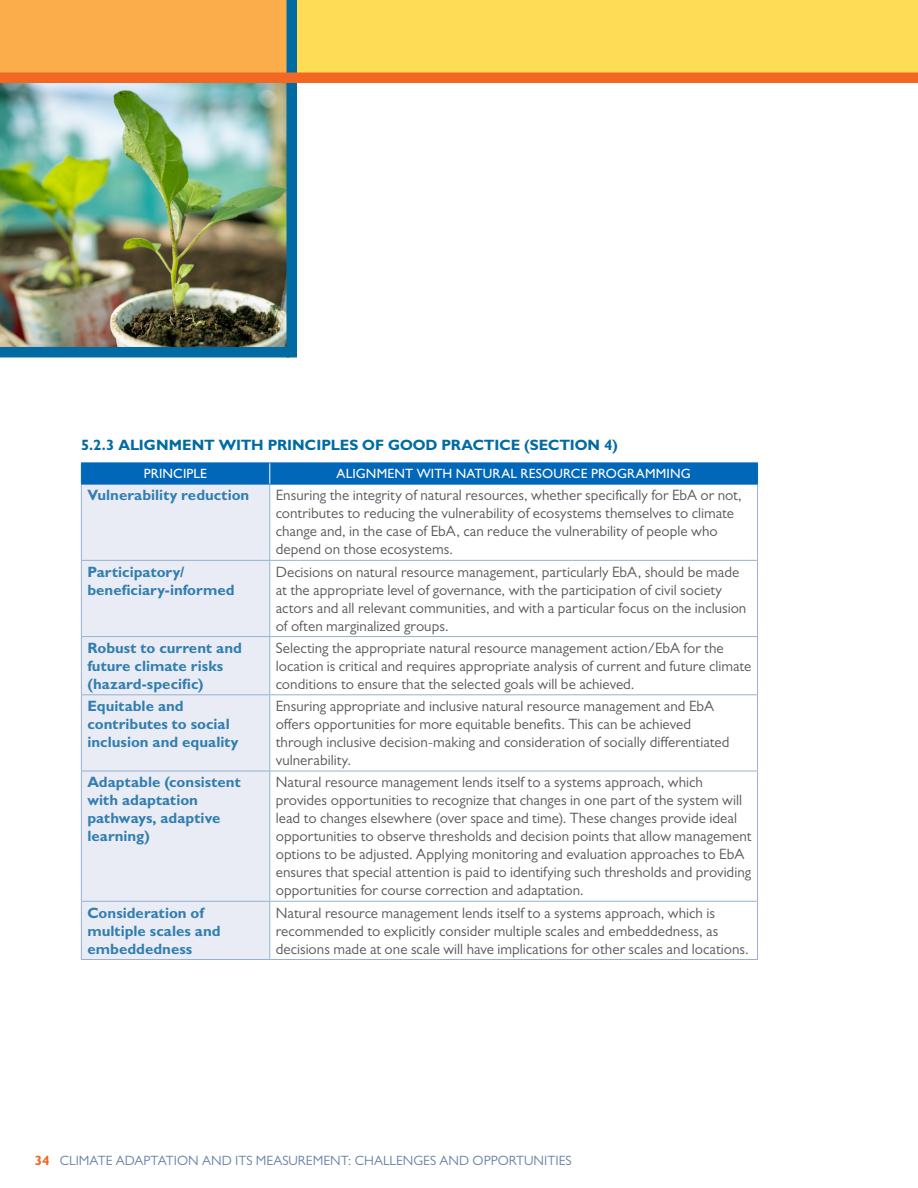
<style>
.page{position:relative;width:918px;height:1188px;background:#fff}
.page>*{position:absolute;margin:0;border:0;box-sizing:border-box;transform-origin:0 0}
.Table_text{font:15px/18px "Gill Sans MT Pro";color:#58595b}
.Table_-_Left_Column{font:700 15px/18px "Gill Sans MT Pro";color:#327eb0}
.Sub_2{font:700 15px "Gill Sans MT Pro";color:#006ba3}
.t1{font:13.5px "Gill Sans MT Pro";color:#6682a7}
.Table_-_Left_Column-2{font:500 13.5px "Gill Sans MT Pro";letter-spacing:.01em;color:#fff}
.s1{font-weight:700;color:#f26722}
</style>
<div class="page">
<div style="left:82px;top:485px;width:187px;height:474px;background:#e9ecf4"></div>
<hr style="left:81px;top:484px;width:1px;height:76px;background:#96b1d1">
<hr style="left:269px;top:484px;width:1px;height:76px;background:#96b1d1">
<hr style="left:757px;top:484px;width:1px;height:76px;background:#96b1d1">
<hr style="left:81px;top:560px;width:189px;height:1px;background:#96b1d1">
<hr style="left:81px;top:561px;width:1px;height:75px;background:#96b1d1">
<hr style="left:270px;top:560px;width:488px;height:1px;background:#96b1d1">
<hr style="left:269px;top:561px;width:1px;height:75px;background:#96b1d1">
<hr style="left:757px;top:561px;width:1px;height:75px;background:#96b1d1">
<hr style="left:81px;top:636px;width:189px;height:1px;background:#96b1d1">
<hr style="left:81px;top:637px;width:1px;height:57px;background:#96b1d1">
<hr style="left:270px;top:636px;width:488px;height:1px;background:#96b1d1">
<hr style="left:269px;top:637px;width:1px;height:57px;background:#96b1d1">
<hr style="left:757px;top:637px;width:1px;height:57px;background:#96b1d1">
<hr style="left:81px;top:694px;width:189px;height:1px;background:#96b1d1">
<hr style="left:81px;top:695px;width:1px;height:76px;background:#96b1d1">
<hr style="left:270px;top:694px;width:488px;height:1px;background:#96b1d1">
<hr style="left:269px;top:695px;width:1px;height:76px;background:#96b1d1">
<hr style="left:757px;top:695px;width:1px;height:76px;background:#96b1d1">
<hr style="left:81px;top:771px;width:189px;height:1px;background:#96b1d1">
<hr style="left:81px;top:771px;width:1px;height:130px;background:#96b1d1">
<hr style="left:270px;top:771px;width:488px;height:1px;background:#96b1d1">
<hr style="left:269px;top:771px;width:1px;height:130px;background:#96b1d1">
<hr style="left:757px;top:771px;width:1px;height:130px;background:#96b1d1">
<hr style="left:81px;top:901px;width:189px;height:1px;background:#96b1d1">
<hr style="left:81px;top:902px;width:1px;height:57px;background:#96b1d1">
<hr style="left:270px;top:901px;width:488px;height:1px;background:#96b1d1">
<hr style="left:269px;top:902px;width:1px;height:57px;background:#96b1d1">
<hr style="left:757px;top:902px;width:1px;height:57px;background:#96b1d1">
<hr style="left:81px;top:959px;width:189px;height:1px;background:#96b1d1">
<hr style="left:270px;top:959px;width:488px;height:1px;background:#96b1d1">
<hr style="left:81px;top:484px;width:189px;height:1px;background:#0067b9">
<hr style="left:270px;top:484px;width:488px;height:1px;background:#0067b9">
<div style="left:81px;top:463px;width:677px;height:21px;background:#0067b9"></div>
<img style="left:0;top:83px;width:286px;height:264px">
<div style="left:286px;top:83px;width:11px;height:274px;background:#006ba3"></div>
<div style="left:0;top:347px;width:290px;height:10px;background:#006ba3"></div>
<div style="left:294px;top:0;width:624px;height:76px;background:#ffdc56"></div>
<div style="left:0;top:0;width:297px;height:76px;background:#fbac4b"></div>
<div style="left:286px;top:0;width:11px;height:78px;background:#006ba3"></div>
<div style="left:0;top:73px;width:918px;height:10px;background:#f26722"></div>
<h4 class="Sub_2" style="left:81px;top:435px;width:538px">5.2.3 ALIGNMENT WITH PRINCIPLES OF GOOD PRACTICE (SECTION 4)</h4>
<p class="Table_-_Left_Column-2" style="left:144px;top:466px;width:65px">PRINCIPLE</p>
<p class="Table_-_Left_Column-2" style="left:337px;top:466px;width:356px">ALIGNMENT WITH NATURAL RESOURCE PROGRAMMING</p>
<p class="Table_-_Left_Column" style="left:87px;top:486px;width:164px">Vulnerability reduction</p>
<p class="Table_text" style="left:276px;top:486px;width:468px">Ensuring the integrity of natural resources, whether specifically for EbA or not, contributes to reducing the vulnerability of ecosystems themselves to climate change and, in the case of EbA, can reduce the vulnerability of people who depend on those ecosystems.</p>
<p class="Table_-_Left_Column" style="left:87px;top:562px;width:149px">Participatory/ beneficiary-informed</p>
<p class="Table_text" style="left:276px;top:562px;width:472px">Decisions on natural resource management, particularly EbA, should be made at the appropriate level of governance, with the participation of civil society actors and all relevant communities, and with a particular focus on the inclusion of often marginalized groups.</p>
<p class="Table_-_Left_Column" style="left:87px;top:638px;width:156px">Robust to current and future climate risks (hazard-specific)</p>
<p class="Table_text" style="left:276px;top:639px;width:477px">Selecting the appropriate natural resource management action/EbA for the location is critical and requires appropriate analysis of current and future climate conditions to ensure that the selected goals will be achieved.</p>
<p class="Table_-_Left_Column" style="left:87px;top:697px;width:153px">Equitable and contributes to social inclusion and equality</p>
<p class="Table_text" style="left:276px;top:697px;width:455px">Ensuring appropriate and inclusive natural resource management and EbA offers opportunities for more equitable benefits. This can be achieved through inclusive decision-making and consideration of socially differentiated vulnerability.</p>
<p class="Table_-_Left_Column" style="left:87px;top:773px;width:155px">Adaptable (consistent with adaptation pathways, adaptive learning)</p>
<p class="Table_text" style="left:276px;top:773px;width:477px">Natural resource management lends itself to a systems approach, which provides opportunities to recognize that changes in one part of the system will lead to changes elsewhere (over space and time). These changes provide ideal opportunities to observe thresholds and decision points that allow management options to be adjusted. Applying monitoring and evaluation approaches to EbA ensures that special attention is paid to identifying such thresholds and providing opportunities for course correction and adaptation.</p>
<p class="Table_-_Left_Column" style="left:87px;top:903px;width:135px">Consideration of multiple scales and embeddedness</p>
<p class="Table_text" style="left:276px;top:903px;width:475px">Natural resource management lends itself to a systems approach, which is recommended to explicitly consider multiple scales and embeddedness, as decisions made at one scale will have implications for other scales and locations.</p>
<p class="t1" style="left:35px;top:1152px;width:538px"><span class="s1">34</span> CLIMATE ADAPTATION AND ITS MEASUREMENT: CHALLENGES AND OPPORTUNITIES</p>
</div>
